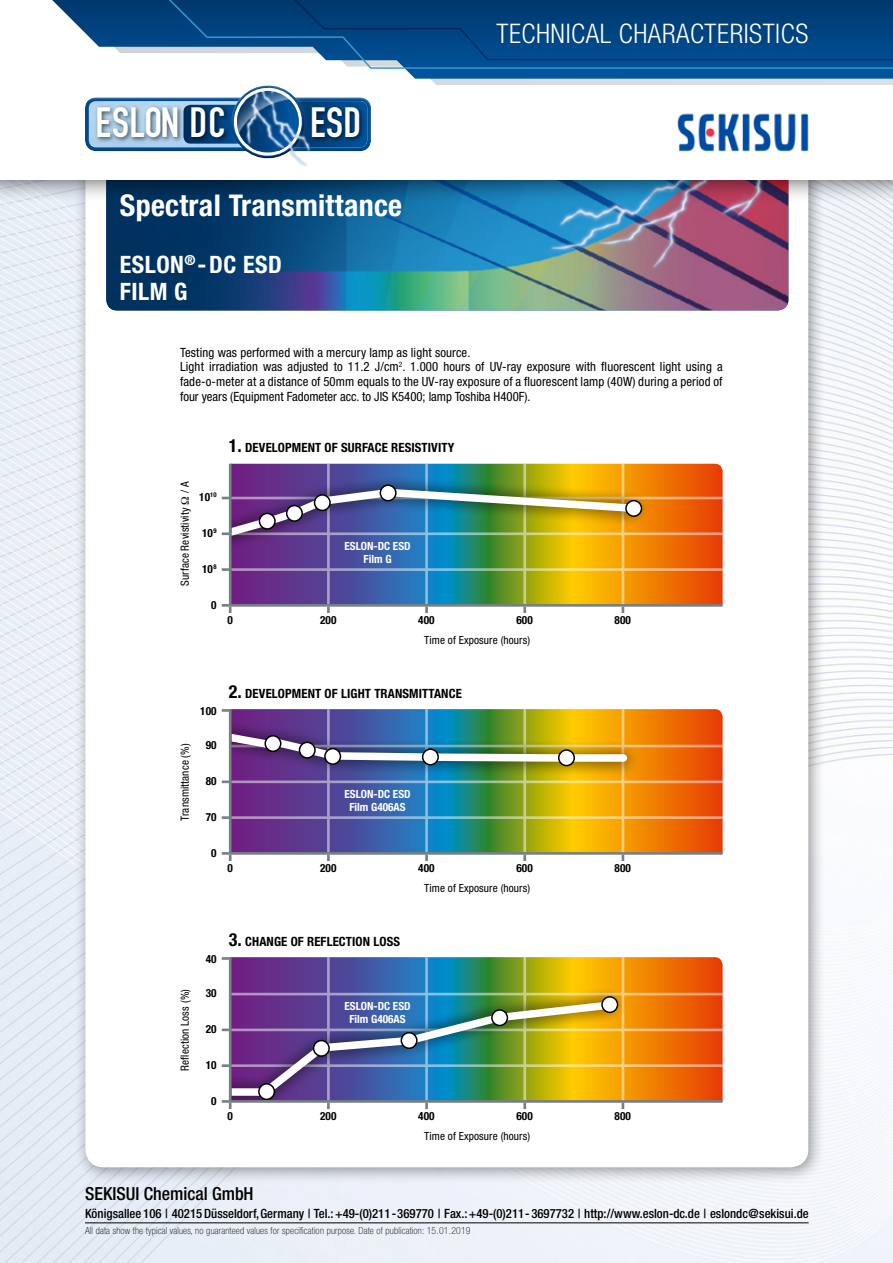
<style>
.page{position:relative;width:893px;height:1263px;background:#fff}
.page>*{position:absolute;margin:0;border:0;box-sizing:border-box;transform-origin:0 0}
.t1{font:700 41.7px "DIN Condensed";letter-spacing:.01em;color:#fff}
.t2{font:700 condensed 30px "Helvetica Neue";letter-spacing:.01em;color:#fff}
.t3{font:300 condensed 27px "Helvetica Neue";letter-spacing:.02em;color:#fff}
.t4{font:700 condensed 24px/27px "Helvetica Neue";letter-spacing:.02em;color:#fff}
.t5{font:500 condensed 18px "Helvetica Neue";color:#000}
.t6{font:condensed 12.75px/14.7px "Helvetica Neue";letter-spacing:.01em;color:#000}
.t7{font:500 condensed 12.75px "Helvetica Neue";color:#000}
.t8{font:700 condensed 12.75px "Helvetica Neue";letter-spacing:.01em;color:#000}
.t9{font:condensed 11.25px "Helvetica Neue";letter-spacing:.01em;color:#000}
.t10{font:700 condensed 11.25px "Helvetica Neue";letter-spacing:.01em;color:#000}
.t11{font:700 condensed 11.25px/12.8px "Helvetica Neue";color:#fff;text-align:center}
.t12{font:100 condensed 9.75px "Helvetica Neue";letter-spacing:.02em;color:#000}
.s1{font-size:18px}
</style>
<div class="page">
<img style="left:0;top:203px;width:893px;height:1060px">
<div style="left:74px;top:108px;width:751px;height:1076px;background:#000;opacity:.4"></div>
<div style="left:85px;top:119px;width:723px;height:1048px;background:#fff;border-radius:18px"></div>
<img style="left:106px;top:203px;width:423px;height:107px">
<img style="left:529px;top:203px;width:260px;height:108px">
<div style="left:0;top:0;width:893px;height:203px;background:#000;opacity:.75"></div>
<div style="left:0;top:0;width:893px;height:179px;background:#fff"></div>
<img style="left:677px;top:113px;width:132px;height:39px">
<div style="left:430px;top:79px;width:463px;height:6px;background:#dadddf"></div>
<svg style="left:406px;top:70px;width:487px;height:9px;background:#0a5a9f"></svg>
<svg style="left:342px;top:61px;width:551px;height:9px;background:#1765a3"></svg>
<svg style="left:52px;top:0;width:841px;height:61px;background:#17538a"></svg>
<div style="left:65px;top:66px;width:325px;height:117px;background:#fff"></div>
<svg style="left:85px;top:85px;width:286px;height:67px"></svg>
<img style="left:232px;top:103px;width:95px;height:63px">
<img style="left:232px;top:85px;width:67px;height:67px;border-radius:33px">
<hr style="left:85px;top:1222px;width:724px;height:1px;background:#000">
<svg style="left:222px;top:568px;width:6px;height:3px"></svg>
<svg style="left:222px;top:604px;width:10px;height:9px"></svg>
<svg style="left:327px;top:608px;width:3px;height:5px"></svg>
<svg style="left:425px;top:608px;width:3px;height:5px"></svg>
<svg style="left:523px;top:608px;width:3px;height:5px"></svg>
<svg style="left:228px;top:463px;width:495px;height:145px;background:#9e7c57"></svg>
<div style="left:232px;top:475px;width:419px;height:79px;background:#000;opacity:.85"></div>
<img style="left:222px;top:485px;width:420px;height:61px">
<div style="left:259px;top:513px;width:16px;height:16px;background:#fff;border-radius:50%"></div>
<div style="left:259px;top:513px;width:17px;height:17px;border:2px solid #000;border-radius:50%"></div>
<div style="left:287px;top:506px;width:15px;height:15px;background:#fff;border-radius:50%"></div>
<div style="left:286px;top:505px;width:17px;height:17px;border:2px solid #000;border-radius:50%"></div>
<div style="left:315px;top:495px;width:15px;height:15px;background:#fff;border-radius:50%"></div>
<div style="left:314px;top:494px;width:17px;height:17px;border:2px solid #000;border-radius:50%"></div>
<div style="left:380px;top:485px;width:16px;height:16px;background:#fff;border-radius:50%"></div>
<div style="left:380px;top:484px;width:17px;height:17px;border:2px solid #000;border-radius:50%"></div>
<div style="left:626px;top:501px;width:15px;height:15px;background:#fff;border-radius:50%"></div>
<div style="left:625px;top:500px;width:17px;height:17px;border:2px solid #000;border-radius:50%"></div>
<svg style="left:222px;top:709px;width:6px;height:3px"></svg>
<svg style="left:222px;top:780px;width:6px;height:3px"></svg>
<svg style="left:222px;top:816px;width:6px;height:3px"></svg>
<svg style="left:222px;top:852px;width:10px;height:9px"></svg>
<svg style="left:327px;top:856px;width:3px;height:5px"></svg>
<svg style="left:425px;top:856px;width:3px;height:5px"></svg>
<svg style="left:523px;top:856px;width:3px;height:5px"></svg>
<svg style="left:228px;top:709px;width:495px;height:147px;background:#967a57"></svg>
<div style="left:232px;top:718px;width:408px;height:58px;background:#000;opacity:.85"></div>
<img style="left:232px;top:727px;width:399px;height:38px">
<div style="left:265px;top:736px;width:16px;height:15px;background:#fff;border-radius:50%"></div>
<div style="left:264px;top:735px;width:17px;height:17px;border:2px solid #000;border-radius:50%"></div>
<div style="left:299px;top:742px;width:16px;height:16px;background:#fff;border-radius:50%"></div>
<div style="left:299px;top:742px;width:17px;height:17px;border:2px solid #000;border-radius:50%"></div>
<div style="left:325px;top:749px;width:15px;height:15px;background:#fff;border-radius:50%"></div>
<div style="left:324px;top:748px;width:17px;height:17px;border:2px solid #000;border-radius:50%"></div>
<div style="left:423px;top:749px;width:15px;height:16px;background:#fff;border-radius:50%"></div>
<div style="left:422px;top:748px;width:17px;height:17px;border:2px solid #000;border-radius:50%"></div>
<div style="left:559px;top:750px;width:15px;height:15px;background:#fff;border-radius:50%"></div>
<div style="left:558px;top:749px;width:17px;height:17px;border:2px solid #000;border-radius:50%"></div>
<svg style="left:222px;top:957px;width:6px;height:3px"></svg>
<svg style="left:228px;top:957px;width:495px;height:147px;background:#b27439"></svg>
<div style="left:232px;top:987px;width:396px;height:113px;background:#000;opacity:.85"></div>
<img style="left:222px;top:996px;width:402px;height:113px">
<div style="left:259px;top:1084px;width:15px;height:15px;background:#fff;border-radius:50%"></div>
<div style="left:258px;top:1083px;width:17px;height:17px;border:2px solid #000;border-radius:50%"></div>
<div style="left:314px;top:1040px;width:15px;height:16px;background:#fff;border-radius:50%"></div>
<div style="left:313px;top:1040px;width:17px;height:17px;border:2px solid #000;border-radius:50%"></div>
<div style="left:401px;top:1033px;width:16px;height:15px;background:#fff;border-radius:50%"></div>
<div style="left:401px;top:1032px;width:17px;height:17px;border:2px solid #000;border-radius:50%"></div>
<div style="left:492px;top:1010px;width:15px;height:15px;background:#fff;border-radius:50%"></div>
<div style="left:491px;top:1009px;width:17px;height:17px;border:2px solid #000;border-radius:50%"></div>
<div style="left:602px;top:997px;width:15px;height:15px;background:#fff;border-radius:50%"></div>
<div style="left:601px;top:996px;width:17px;height:17px;border:2px solid #000;border-radius:50%"></div>
<h1 class="t1" style="left:95px;top:95px;width:132px">ESLON DC</h1>
<h1 class="t1" style="left:310px;top:95px;width:52px">ESD</h1>
<h2 class="t2" style="left:120px;top:187px;width:284px">Spectral Transmittance</h2>
<h3 class="t4" style="left:120px;top:250px;width:163px">ESLON<sup>®</sup>-DC ESD<br>FILM G</h3>
<h3 class="t3" style="left:496px;top:18px;width:313px">TECHNICAL CHARACTERISTICS</h3>
<p class="t6" style="left:180px;top:345px;width:544px">Testing was performed with a mercury lamp as light source.<br>Light irradiation was adjusted to 11.2 J/cm<sup>2</sup>. 1.000 hours of UV-ray exposure with fluorescent light using a fade-o-meter at a distance of 50mm equals to the UV-ray exposure of a fluorescent lamp (40W) during a period of four years (Equipment Fadometer acc. to JIS K5400; lamp Toshiba H400F).</p>
<p class="t8" style="left:229px;top:440px;width:227px"><span class="s1">1.</span> DEVELOPMENT OF SURFACE RESISTIVITY</p>
<p class="t9" style="left:178px;top:493px;width:13px;rotate:-90deg">/ A</p>
<p class="t9" style="left:178px;top:586px;width:80px;rotate:-90deg">Surface Revistivity</p>
<p class="t10" style="left:199px;top:490px;width:19px">10<sup>10</sup></p>
<p class="t10" style="left:202px;top:526px;width:16px">10<sup>9</sup></p>
<p class="t10" style="left:202px;top:562px;width:16px">10<sup>8</sup></p>
<p class="t10" style="left:211px;top:598px;width:7px">0</p>
<p class="t11" style="left:344px;top:539px;width:68px">ESLON-DC ESD<br>Film G</p>
<p class="t10" style="left:227px;top:613px;width:7px">0</p>
<p class="t10" style="left:320px;top:613px;width:18px">200</p>
<p class="t10" style="left:418px;top:613px;width:18px">400</p>
<p class="t10" style="left:516px;top:613px;width:18px">600</p>
<p class="t10" style="left:615px;top:613px;width:18px">800</p>
<p class="t9" style="left:424px;top:634px;width:107px">Time of Exposure (hours)</p>
<p class="t10" style="left:200px;top:704px;width:18px">100</p>
<p class="t9" style="left:178px;top:820px;width:79px;rotate:-90deg">Transmittance (%)</p>
<p class="t10" style="left:206px;top:738px;width:12px">90</p>
<p class="t10" style="left:206px;top:774px;width:12px">80</p>
<p class="t10" style="left:206px;top:810px;width:12px">70</p>
<p class="t10" style="left:211px;top:846px;width:7px">0</p>
<p class="t8" style="left:229px;top:686px;width:235px"><span class="s1">2.</span> DEVELOPMENT OF LIGHT TRANSMITTANCE</p>
<p class="t11" style="left:344px;top:787px;width:68px">ESLON-DC ESD<br>Film G406AS</p>
<p class="t10" style="left:227px;top:861px;width:7px">0</p>
<p class="t10" style="left:320px;top:861px;width:18px">200</p>
<p class="t10" style="left:418px;top:861px;width:18px">400</p>
<p class="t10" style="left:516px;top:861px;width:18px">600</p>
<p class="t10" style="left:615px;top:861px;width:18px">800</p>
<p class="t9" style="left:424px;top:882px;width:107px">Time of Exposure (hours)</p>
<p class="t9" style="left:178px;top:1071px;width:83px;rotate:-90deg">Reflection Loss (%)</p>
<p class="t10" style="left:206px;top:952px;width:12px">40</p>
<p class="t10" style="left:206px;top:986px;width:12px">30</p>
<p class="t10" style="left:206px;top:1022px;width:12px">20</p>
<p class="t10" style="left:206px;top:1058px;width:12px">10</p>
<p class="t10" style="left:211px;top:1094px;width:7px">0</p>
<p class="t8" style="left:229px;top:934px;width:173px"><span class="s1">3.</span> CHANGE OF REFLECTION LOSS</p>
<p class="t11" style="left:344px;top:999px;width:68px">ESLON-DC ESD<br>Film G406AS</p>
<p class="t10" style="left:227px;top:1109px;width:7px">0</p>
<p class="t10" style="left:320px;top:1109px;width:18px">200</p>
<p class="t10" style="left:418px;top:1109px;width:18px">400</p>
<p class="t10" style="left:516px;top:1109px;width:18px">600</p>
<p class="t10" style="left:615px;top:1109px;width:18px">800</p>
<p class="t9" style="left:424px;top:1130px;width:107px">Time of Exposure (hours)</p>
<h3 class="t5" style="left:85px;top:1182px;width:170px">SEKISUI Chemical GmbH</h3>
<p class="t7" style="left:85px;top:1205px;width:725px">Königsallee 106 | 40215 Düsseldorf, Germany | Tel.: +49-(0)211 - 369770 | Fax.: +49-(0)211 - 3697732 | http://www.eslon-dc.de | eslondc@sekisui.de</p>
<p class="t12" style="left:85px;top:1225px;width:387px">All data show the typical values, no guaranteed values for specification purpose. Date of publication: 15.01.2019</p>
</div>
